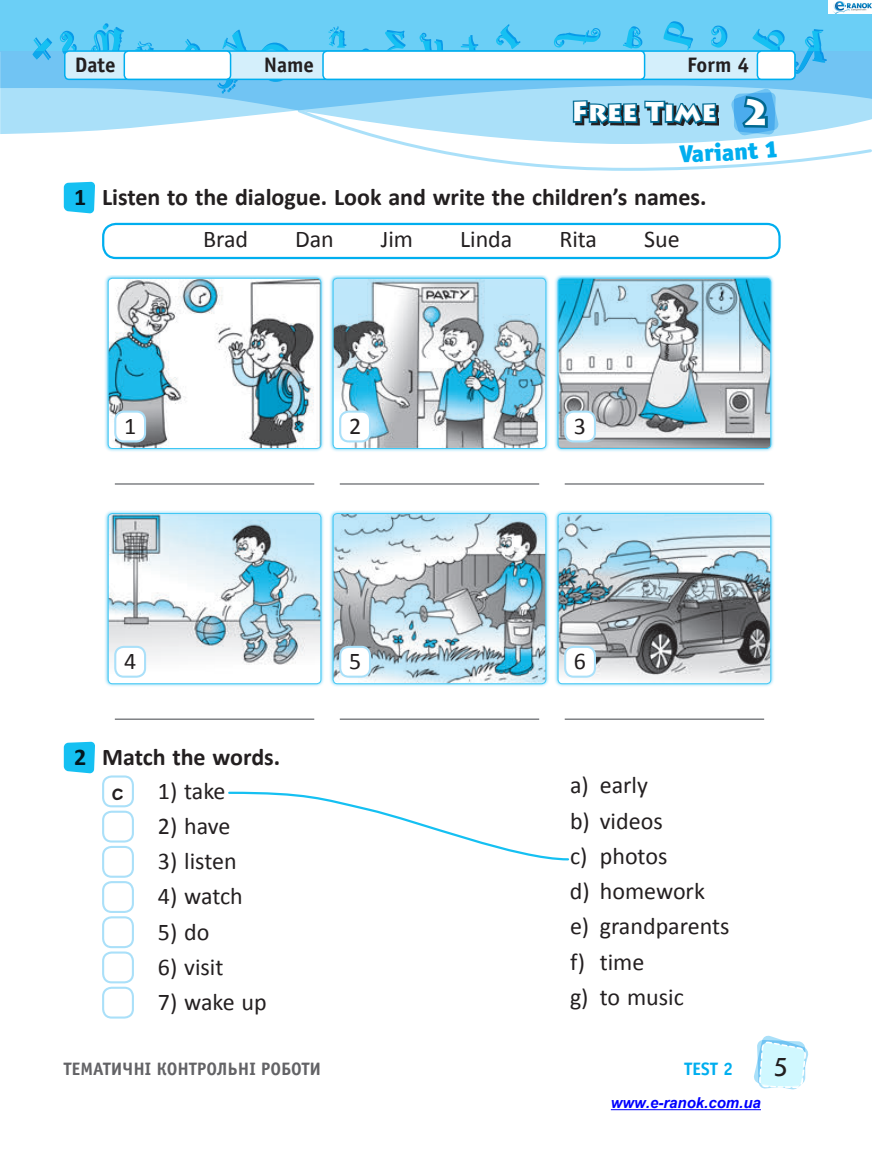
<style>
.page{position:relative;width:872px;height:1149px;background:#fff}
.page>*{position:absolute;margin:0;border:0;box-sizing:border-box;transform-origin:0 0}
.t1{font:900 36px "Lithos Pro";color:#fff}
.t2{font:900 27px "Lithos Pro";color:#fff}
.t3{font:27px "Journal Sans C";color:#231f20}
.t4{font:24px/35.2px "Calibri";color:#231f20}
.t5{font:700 24px "Calibri";color:#231f20}
.t6{font:24px "Plain Pensle X Bold";color:#231f20}
.t7{font:21px "Officina Sans Bold C";color:#231f20}
.t8{font:18px "Officina Sans Bold C";color:#636366}
.t9{font:18px "Officina Sans Bold C";color:#00aeef}
.t10{font:italic 700 15px "Arial";color:#00f}
</style>
<div class="page">
<div style="left:0;top:0;width:872px;height:51px;background:#6bcff6"></div>
<svg style="left:623px;top:26px;width:19px;height:22px"></svg>
<svg style="left:663px;top:21px;width:30px;height:29px"></svg>
<svg style="left:711px;top:26px;width:16px;height:22px"></svg>
<svg style="left:752px;top:29px;width:33px;height:21px"></svg>
<svg style="left:554px;top:28px;width:46px;height:19px"></svg>
<svg style="left:185px;top:39px;width:15px;height:11px"></svg>
<svg style="left:805px;top:29px;width:19px;height:21px"></svg>
<svg style="left:91px;top:23px;width:33px;height:27px"></svg>
<svg style="left:262px;top:43px;width:26px;height:7px"></svg>
<svg style="left:496px;top:24px;width:24px;height:25px"></svg>
<svg style="left:60px;top:31px;width:17px;height:19px"></svg>
<svg style="left:460px;top:35px;width:18px;height:15px"></svg>
<svg style="left:135px;top:41px;width:19px;height:9px"></svg>
<svg style="left:222px;top:30px;width:25px;height:20px"></svg>
<svg style="left:33px;top:37px;width:19px;height:13px"></svg>
<svg style="left:419px;top:33px;width:24px;height:17px"></svg>
<svg style="left:328px;top:26px;width:78px;height:24px"></svg>
<svg style="left:0;top:50px;width:872px;height:84px;background:#93d4f6"></svg>
<div style="left:65px;top:51px;width:730px;height:28px;background:#d4effb;border-radius:4px"></div>
<div style="left:64px;top:50px;width:731px;height:30px;border:2px solid #00aeef;border-radius:4px"></div>
<div style="left:124px;top:51px;width:106px;height:28px;background:#fff;border-radius:4px"></div>
<div style="left:124px;top:50px;width:107px;height:30px;border:2px solid #00aeef;border-radius:4px"></div>
<div style="left:323px;top:51px;width:321px;height:28px;background:#fff;border-radius:4px"></div>
<div style="left:322px;top:50px;width:323px;height:30px;border:2px solid #00aeef;border-radius:4px"></div>
<div style="left:757px;top:51px;width:38px;height:28px;background:#fff;border-radius:4px"></div>
<div style="left:756px;top:50px;width:39px;height:30px;border:2px solid #00aeef;border-radius:4px"></div>
<div style="left:102px;top:223px;width:678px;height:36px;border:2px solid #00aeef;border-radius:13px"></div>
<div style="left:105px;top:274px;width:220px;height:178px;background:#00aeef;opacity:.6"></div>
<img style="left:108px;top:278px;width:213px;height:170px">
<div style="left:108px;top:278px;width:213px;height:170px;border:1px solid #40c7f4;border-radius:4px"></div>
<div style="left:115px;top:411px;width:30px;height:30px;background:#fff;border-radius:9px"></div>
<div style="left:114px;top:410px;width:32px;height:32px;border:2px solid #aae0f9;border-radius:9px"></div>
<div style="left:329px;top:274px;width:221px;height:178px;background:#00aeef;opacity:.6"></div>
<img style="left:333px;top:278px;width:213px;height:170px">
<div style="left:333px;top:278px;width:213px;height:170px;border:1px solid #40c7f4;border-radius:4px"></div>
<div style="left:340px;top:411px;width:30px;height:30px;background:#fff;border-radius:9px"></div>
<div style="left:339px;top:410px;width:32px;height:32px;border:2px solid #aae0f9;border-radius:9px"></div>
<div style="left:554px;top:274px;width:221px;height:178px;background:#00aeef;opacity:.6"></div>
<img style="left:558px;top:278px;width:212px;height:170px">
<div style="left:558px;top:278px;width:213px;height:170px;border:1px solid #40c7f4;border-radius:4px"></div>
<div style="left:565px;top:411px;width:30px;height:30px;background:#fff;border-radius:9px"></div>
<div style="left:564px;top:410px;width:32px;height:32px;border:2px solid #aae0f9;border-radius:9px"></div>
<hr style="left:115px;top:483px;width:199px;height:1px;background:#808285">
<hr style="left:340px;top:483px;width:199px;height:1px;background:#808285">
<hr style="left:565px;top:483px;width:199px;height:1px;background:#808285">
<div style="left:105px;top:509px;width:220px;height:178px;background:#00aeef;opacity:.6"></div>
<img style="left:108px;top:513px;width:213px;height:170px">
<div style="left:108px;top:513px;width:213px;height:171px;border:1px solid #40c7f4;border-radius:4px"></div>
<div style="left:115px;top:646px;width:30px;height:30px;background:#fff;border-radius:9px"></div>
<div style="left:114px;top:645px;width:32px;height:32px;border:2px solid #aae0f9;border-radius:9px"></div>
<div style="left:329px;top:509px;width:221px;height:178px;background:#00aeef;opacity:.6"></div>
<img style="left:333px;top:513px;width:213px;height:170px">
<div style="left:333px;top:513px;width:213px;height:171px;border:1px solid #40c7f4;border-radius:4px"></div>
<div style="left:340px;top:646px;width:30px;height:30px;background:#fff;border-radius:9px"></div>
<div style="left:339px;top:645px;width:32px;height:32px;border:2px solid #aae0f9;border-radius:9px"></div>
<div style="left:554px;top:509px;width:221px;height:178px;background:#00aeef;opacity:.6"></div>
<img style="left:558px;top:513px;width:212px;height:170px">
<div style="left:558px;top:513px;width:213px;height:171px;border:1px solid #40c7f4;border-radius:4px"></div>
<div style="left:565px;top:646px;width:30px;height:30px;background:#fff;border-radius:9px"></div>
<div style="left:564px;top:645px;width:32px;height:32px;border:2px solid #aae0f9;border-radius:9px"></div>
<hr style="left:115px;top:718px;width:199px;height:1px;background:#808285">
<hr style="left:340px;top:718px;width:199px;height:1px;background:#808285">
<hr style="left:565px;top:718px;width:199px;height:1px;background:#808285">
<div style="left:102px;top:775px;width:32px;height:32px;border:2px solid #aae0f9;border-radius:9px"></div>
<div style="left:102px;top:810px;width:32px;height:32px;border:2px solid #aae0f9;border-radius:9px"></div>
<div style="left:102px;top:845px;width:32px;height:32px;border:2px solid #aae0f9;border-radius:9px"></div>
<div style="left:102px;top:880px;width:32px;height:32px;border:2px solid #aae0f9;border-radius:9px"></div>
<div style="left:102px;top:916px;width:32px;height:31px;border:2px solid #aae0f9;border-radius:9px"></div>
<div style="left:102px;top:951px;width:32px;height:32px;border:2px solid #aae0f9;border-radius:9px"></div>
<div style="left:102px;top:986px;width:32px;height:32px;border:2px solid #aae0f9;border-radius:9px"></div>
<svg style="left:64px;top:182px;width:31px;height:31px"></svg>
<svg style="left:64px;top:741px;width:31px;height:32px"></svg>
<svg style="left:228px;top:791px;width:341px;height:70px"></svg>
<svg style="left:754px;top:1035px;width:55px;height:54px"></svg>
<hr style="left:611px;top:1109px;width:150px;height:1px;background:#00f">
<img style="left:828px;top:0;width:44px;height:13px">
<svg style="left:295px;top:88px;width:577px;height:83px"></svg>
<p class="t7" style="left:75px;top:53px;width:42px">Date</p>
<p class="t7" style="left:264px;top:53px;width:52px">Name</p>
<p class="t7" style="left:687px;top:53px;width:64px">Form 4</p>
<p class="t2" style="left:571px;top:95px;width:147px">Free Time</p>
<p class="t5" style="left:74px;top:182px;width:633px">1 Listen to the dialogue. Look and write the children’s names.</p>
<p class="t4" style="left:203px;top:220px;width:47px">Brad</p>
<p class="t4" style="left:295px;top:220px;width:40px">Dan</p>
<p class="t4" style="left:381px;top:220px;width:34px">Jim</p>
<p class="t4" style="left:460px;top:220px;width:54px">Linda</p>
<p class="t4" style="left:559px;top:220px;width:39px">Rita</p>
<p class="t4" style="left:644px;top:220px;width:37px">Sue</p>
<h1 class="t1" style="left:742px;top:90px;width:31px">2</h1>
<p class="t4" style="left:124px;top:407px;width:14px">1</p>
<p class="t4" style="left:349px;top:407px;width:14px">2</p>
<p class="t4" style="left:574px;top:407px;width:14px">3</p>
<p class="t4" style="left:124px;top:642px;width:14px">4</p>
<p class="t4" style="left:349px;top:642px;width:14px">5</p>
<p class="t4" style="left:574px;top:642px;width:14px">6</p>
<p class="t5" style="left:74px;top:742px;width:207px">2 Match the words.</p>
<p class="t6" style="left:112px;top:776px;width:13px">c</p>
<p class="t4" style="left:158px;top:771px;width:69px">1) take</p>
<p class="t4" style="left:158px;top:807px;width:74px">2) have</p>
<p class="t4" style="left:158px;top:842px;width:80px">3) listen</p>
<p class="t4" style="left:158px;top:877px;width:86px">4) watch</p>
<p class="t4" style="left:158px;top:912px;width:53px">5) do</p>
<p class="t4" style="left:158px;top:947px;width:67px">6) visit</p>
<p class="t4" style="left:158px;top:983px;width:110px">7) wake up</p>
<p class="t8" style="left:64px;top:1058px;width:259px">ТЕМАТИЧНІ КОНТРОЛЬНІ РОБОТИ</p>
<p class="t4" style="left:570px;top:766px;width:161px">a) early<br>b) videos<br>c) photos<br>d) homework e) grandparents f) time<br>g) to music</p>
<p class="t9" style="left:684px;top:1058px;width:50px">TEST 2</p>
<p class="t10" style="left:611px;top:1092px;width:152px">www.e-ranok.com.ua</p>
<p class="t3" style="left:773px;top:1053px;width:16px">5</p>
</div>
